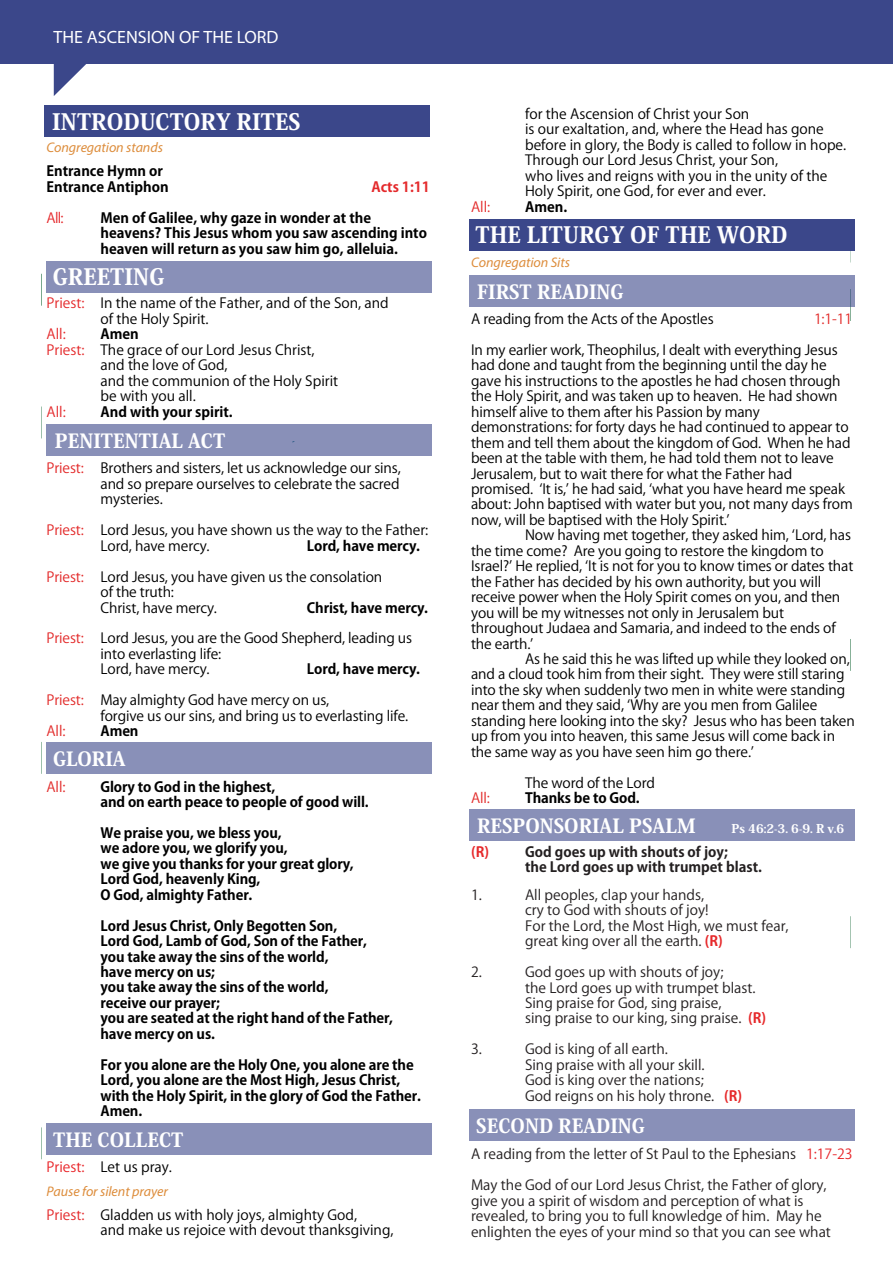
<style>
.page{position:relative;width:893px;height:1263px;background:#fff}
.page>*{position:absolute;margin:0;border:0;box-sizing:border-box;transform-origin:0 0}
.t1{font:800 22.35px "Koz Min Pro";color:#fff}
.t2{font:800 19.35px "Koz Min Pro";color:#fff}
.t3{font:17.85px "Myriad Pro";color:#fff}
.t4{font:13.95px/15.5px "Koz Go Pro";letter-spacing:-.01em;color:#000}
.t5{font:700 13.95px/15.5px "Koz Go Pro";letter-spacing:-.01em;color:#000}
.t6{font:13.95px/15.5px "Koz Go Pro";color:#231f20}
.t7{font:700 13.95px/15.5px "Koz Go Pro";color:#231f20}
.t8{font:italic 13.95px "Myriad Pro";letter-spacing:-.005em;color:#dd8d3c}
.t9{font:13.95px "Koz Go Pro";letter-spacing:-.01em;color:#e22b2a}
.t10{font:700 13.95px "Koz Go Pro";color:#e4292b}
.t11{font:13.95px "Koz Go Pro";color:#e4292b}
.t12{font:13.95px "Koz Go Pro";color:#e5282b}
.t13{font:13.95px "Koz Go Pro";color:#e32a2a}
.t14{font:700 13.95px "Koz Go Pro";color:#e6282a}
.t15{font:800 12px "Koz Min Pro";color:#fff}
.s1{color:#e4292b}
.s2{color:#e32a2a}
.s3{color:#e22b2a}
.s4{color:#e92428}
.s5{font-weight:700;color:#e6282a}
.s6{color:#e8262a}
</style>
<div class="page">
<div style="left:0;top:0;width:893px;height:63px;background:#3b478a"></div>
<svg style="left:54px;top:63px;width:38px;height:33px"></svg>
<div style="left:45px;top:105px;width:385px;height:32px;background:#3b478a"></div>
<div style="left:46px;top:261px;width:385px;height:31px;background:#8990b8"></div>
<div style="left:46px;top:424px;width:385px;height:32px;background:#8990b8"></div>
<div style="left:470px;top:219px;width:385px;height:32px;background:#3b478a"></div>
<div style="left:470px;top:275px;width:385px;height:32px;background:#8990b8"></div>
<div style="left:470px;top:809px;width:385px;height:32px;background:#8990b8"></div>
<div style="left:470px;top:1109px;width:385px;height:31px;background:#8990b8"></div>
<div style="left:46px;top:1123px;width:385px;height:32px;background:#8990b8"></div>
<div style="left:46px;top:742px;width:385px;height:32px;background:#8990b8"></div>
<p class="t3" style="left:54px;top:26px;width:227px">THE ASCENSION OF THE LORD</p>
<h1 class="t1" style="left:52px;top:105px;width:250px">INTRODUCTORY RITES</h1>
<p class="t8" style="left:47px;top:139px;width:118px">Congregation stands</p>
<p class="t5" style="left:47px;top:164px;width:124px">Entrance Hymn or<br>Entrance Antiphon</p>
<p class="t10" style="left:371px;top:178px;width:60px">Acts 1:11</p>
<p class="t12" style="left:47px;top:208px;width:19px">All:</p>
<p class="t5" style="left:101px;top:211px;width:328px">Men of Galilee, why gaze in wonder at the heavens? This Jesus whom you saw ascending into heaven will return as you saw him go, alleluia.</p>
<p class="t4" style="left:101px;top:296px;width:290px;text-indent:-54px"><span class="s1">Priest:</span> In the name of the Father, and of the Son, and of the Holy Spirit.</p>
<p class="t11" style="left:47px;top:325px;width:21px">All:</p>
<p class="t5" style="left:101px;top:327px;width:40px">Amen</p>
<p class="t4" style="left:47px;top:342px;width:270px"><span class="s1">Priest:</span> The grace of our Lord Jesus Christ,</p>
<p class="t4" style="left:101px;top:358px;width:129px">and the love of God,</p>
<p class="t4" style="left:101px;top:373px;width:239px">and the communion of the Holy Spirit</p>
<p class="t4" style="left:101px;top:389px;width:97px">be with you all.</p>
<p class="t11" style="left:47px;top:402px;width:21px">All:</p>
<p class="t5" style="left:101px;top:405px;width:134px">And with your spirit.</p>
<h1 class="t1" style="left:53px;top:260px;width:113px">GREETING</h1>
<h2 class="t2" style="left:55px;top:426px;width:172px">PENITENTIAL ACT</h2>
<p class="t4" style="left:101px;top:461px;width:302px;text-align:justify;text-indent:-54px"><span class="s2">Priest:</span> Brothers and sisters, let us acknowledge our sins, and so prepare ourselves to celebrate the sacred mysteries.</p>
<p class="t4" style="left:101px;top:523px;width:329px;text-indent:-54px"><span class="s2">Priest:</span> Lord Jesus, you have shown us the way to the Father:<br>Lord, have mercy.</p>
<p class="t5" style="left:307px;top:539px;width:115px">Lord, have mercy.</p>
<p class="t4" style="left:101px;top:569px;width:283px;text-indent:-54px"><span class="s2">Priest:</span> Lord Jesus, you have given us the consolation of the truth:<br>Christ, have mercy.</p>
<p class="t5" style="left:307px;top:601px;width:123px">Christ, have mercy.</p>
<p class="t4" style="left:101px;top:631px;width:313px;text-indent:-54px"><span class="s2">Priest:</span> Lord Jesus, you are the Good Shepherd, leading us into everlasting life:<br>Lord, have mercy.</p>
<p class="t5" style="left:307px;top:662px;width:115px">Lord, have mercy.</p>
<p class="t4" style="left:101px;top:693px;width:309px;text-indent:-54px"><span class="s3">Priest:</span> May almighty God have mercy on us,<br>forgive us our sins, and bring us to everlasting life.</p>
<p class="t9" style="left:47px;top:722px;width:20px">All:</p>
<p class="t5" style="left:101px;top:724px;width:40px">Amen</p>
<h2 class="t2" style="left:53px;top:745px;width:74px">GLORIA</h2>
<p class="t9" style="left:47px;top:777px;width:20px">All:</p>
<p class="t5" style="left:101px;top:779px;width:270px">Glory to God in the highest,<br>and on earth peace to people of good will.</p>
<p class="t5" style="left:101px;top:826px;width:255px">We praise you, we bless you,<br>we adore you, we glorify you,<br>we give you thanks for your great glory,<br>Lord God, heavenly King,<br>O God, almighty Father.</p>
<p class="t5" style="left:101px;top:919px;width:294px">Lord Jesus Christ, Only Begotten Son,<br>Lord God, Lamb of God, Son of the Father, you take away the sins of the world,<br>have mercy on us;<br>you take away the sins of the world,<br>receive our prayer;<br>you are seated at the right hand of the Father, have mercy on us.</p>
<p class="t5" style="left:101px;top:1058px;width:322px">For you alone are the Holy One, you alone are the Lord, you alone are the Most High, Jesus Christ, with the Holy Spirit, in the glory of God the Father.<br>Amen.</p>
<h2 class="t2" style="left:53px;top:1126px;width:132px">THE COLLECT</h2>
<p class="t4" style="left:47px;top:1159px;width:127px"><span class="s4">Priest:</span> Let us pray.</p>
<p class="t8" style="left:47px;top:1183px;width:123px">Pause for silent prayer</p>
<p class="t4" style="left:101px;top:1207px;width:295px;text-indent:-54px"><span class="s1">Priest:</span> Gladden us with holy joys, almighty God,<br>and make us rejoice with devout thanksgiving,</p>
<p class="t4" style="left:525px;top:106px;width:323px">for the Ascension of Christ your Son<br>is our exaltation, and, where the Head has gone before in glory, the Body is called to follow in hope.<br>Through our Lord Jesus Christ, your Son,<br>who lives and reigns with you in the unity of the Holy Spirit, one God, for ever and ever.</p>
<p class="t13" style="left:471px;top:197px;width:21px">All:</p>
<p class="t5" style="left:525px;top:200px;width:44px">Amen.</p>
<h1 class="t1" style="left:476px;top:218px;width:313px">THE LITURGY OF THE WORD</h1>
<p class="t8" style="left:471px;top:254px;width:100px">Congregation Sits</p>
<h2 class="t2" style="left:477px;top:277px;width:148px">FIRST READING</h2>
<p class="t4" style="left:471px;top:311px;width:244px">A reading from the Acts of the Apostles</p>
<p class="t9" style="left:814px;top:310px;width:40px">1:1-11</p>
<p class="t4" style="left:471px;top:342px;width:383px">In my earlier work, Theophilus, I dealt with everything Jesus had done and taught from the beginning until the day he gave his instructions to the apostles he had chosen through the Holy Spirit, and was taken up to heaven. He had shown himself alive to them after his Passion by many demonstrations: for forty days he had continued to appear to them and tell them about the kingdom of God. When he had been at the table with them, he had told them not to leave Jerusalem, but to wait there for what the Father had promised. ʻIt is,ʼ he had said, ʻwhat you have heard me speak about: John baptised with water but you, not many days from now, will be baptised with the Holy Spirit.ʼ</p>
<p class="t4" style="left:471px;top:528px;width:384px;text-indent:54px">Now having met together, they asked him, ʻLord, has the time come? Are you going to restore the kingdom to Israel?ʼ He replied, ʻIt is not for you to know times or dates that the Father has decided by his own authority, but you will receive power when the Holy Spirit comes on you, and then you will be my witnesses not only in Jerusalem but throughout Judaea and Samaria, and indeed to the ends of the earth.ʼ</p>
<p class="t4" style="left:471px;top:651px;width:385px;text-indent:54px">As he said this he was lifted up while they looked on, and a cloud took him from their sight. They were still staring into the sky when suddenly two men in white were standing near them and they said, ʻWhy are you men from Galilee standing here looking into the sky? Jesus who has been taken up from you into heaven, this same Jesus will come back in the same way as you have seen him go there.ʼ</p>
<p class="t4" style="left:525px;top:775px;width:131px">The word of the Lord</p>
<p class="t9" style="left:471px;top:789px;width:20px">All:</p>
<p class="t5" style="left:525px;top:791px;width:116px">Thanks be to God.</p>
<h2 class="t2" style="left:477px;top:812px;width:220px">RESPONSORIAL PSALM</h2>
<p class="t15" style="left:731px;top:820px;width:114px">Ps 46:2-3. 6-9. R v.6</p>
<p class="t14" style="left:471px;top:843px;width:19px">(R)</p>
<p class="t7" style="left:525px;top:845px;width:238px">God goes up with shouts of joy;<br>the Lord goes up with trumpet blast.</p>
<p class="t6" style="left:471px;top:887px;width:12px">1.</p>
<p class="t6" style="left:525px;top:887px;width:265px">All peoples, clap your hands,<br>cry to God with shouts of joy!<br>For the Lord, the Most High, we must fear, great king over all the earth. <span class="s5">(R)</span></p>
<p class="t6" style="left:471px;top:965px;width:12px">2.</p>
<p class="t6" style="left:525px;top:965px;width:242px">God goes up with shouts of joy;<br>the Lord goes up with trumpet blast.<br>Sing praise for God, sing praise,<br>sing praise to our king, sing praise. <span class="s5">(R)</span></p>
<p class="t6" style="left:471px;top:1042px;width:12px">3.</p>
<p class="t6" style="left:525px;top:1042px;width:219px">God is king of all earth.<br>Sing praise with all your skill.<br>God is king over the nations;<br>God reigns on his holy throne. <span class="s5">(R)</span></p>
<h2 class="t2" style="left:476px;top:1111px;width:170px">SECOND READING</h2>
<p class="t6" style="left:471px;top:1147px;width:383px">A reading from the letter of St Paul to the Ephesians <span class="s6">1:17-23</span></p>
<p class="t6" style="left:471px;top:1178px;width:361px">May the God of our Lord Jesus Christ, the Father of glory, give you a spirit of wisdom and perception of what is revealed, to bring you to full knowledge of him. May he enlighten the eyes of your mind so that you can see what</p>
</div>
